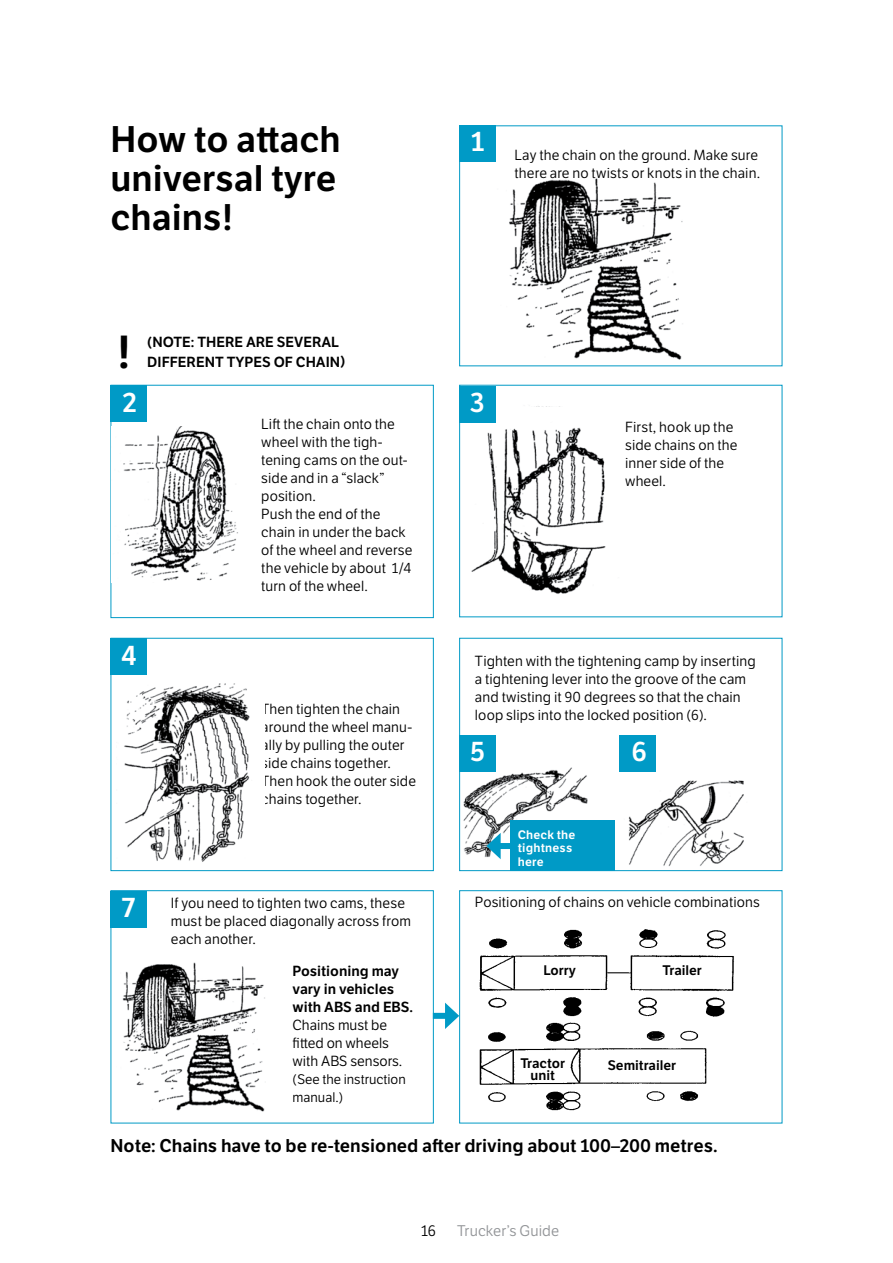
<style>
.page{position:relative;width:893px;height:1263px;background:#fff}
.page>*{position:absolute;margin:0;border:0;box-sizing:border-box;transform-origin:0 0}
.t1{font:600 45px "LFT Etica";color:#000}
.t2{font:600 36px/39px "LFT Etica";color:#000;text-align:justify}
.t3{font:600 27px "LFT Etica";color:#fff}
.t4{font:600 18px "LFT Etica";color:#000}
.t5{font:15px "LFT Etica";letter-spacing:.01em;color:#939598}
.t6{font:15px "LFT Etica";color:#000}
.t7{font:14.25px/18px "LFT Etica";letter-spacing:.01em;color:#000}
.t8{font:600 14.25px/18px "LFT Etica";color:#000}
.t9{font:600 13.5px/12px "LFT Etica";color:#000;text-align:center}
.t10{font:13.5px/18px "LFT Etica";color:#000}
.t11{font:600 12px/13.5px "LFT Etica";letter-spacing:.02em;color:#fff}
</style>
<div class="page">
<img style="left:463px;top:767px;width:125px;height:90px">
<img style="left:471px;top:406px;width:135px;height:188px">
<img style="left:509px;top:178px;width:174px;height:182px">
<div style="left:459px;top:890px;width:323px;height:233px;border:1px solid #009ac6"></div>
<div style="left:111px;top:890px;width:323px;height:233px;border:1px solid #009ac6"></div>
<div style="left:459px;top:638px;width:323px;height:233px;border:1px solid #009ac6"></div>
<div style="left:111px;top:638px;width:323px;height:233px;border:1px solid #009ac6"></div>
<div style="left:111px;top:385px;width:323px;height:233px;border:1px solid #009ac6"></div>
<img style="left:479px;top:929px;width:255px;height:88px">
<img style="left:479px;top:1022px;width:228px;height:89px">
<div style="left:433px;top:1013px;width:17px;height:6px;background:#009ac6"></div>
<svg style="left:445px;top:1003px;width:14px;height:26px"></svg>
<div style="left:459px;top:125px;width:37px;height:37px;background:#009ac6"></div>
<div style="left:111px;top:385px;width:36px;height:37px;background:#009ac6"></div>
<div style="left:459px;top:386px;width:37px;height:37px;background:#009ac6"></div>
<div style="left:111px;top:638px;width:36px;height:37px;background:#009ac6"></div>
<div style="left:619px;top:735px;width:37px;height:37px;background:#009ac6"></div>
<div style="left:111px;top:891px;width:36px;height:36px;background:#009ac6"></div>
<div style="left:459px;top:735px;width:37px;height:37px;background:#009ac6"></div>
<div style="left:510px;top:820px;width:104px;height:51px;background:#009ac6"></div>
<div style="left:495px;top:843px;width:18px;height:6px;background:#009ac6"></div>
<svg style="left:486px;top:833px;width:15px;height:26px"></svg>
<img style="left:122px;top:962px;width:143px;height:150px">
<img style="left:124px;top:683px;width:126px;height:179px">
<img style="left:628px;top:780px;width:116px;height:86px">
<img style="left:112px;top:426px;width:126px;height:157px">
<h2 class="t2" style="left:111px;top:120px;width:232px">How to attach universal tyre chains!</h2>
<h3 class="t3" style="left:469px;top:125px;width:18px">1</h3>
<p class="t7" style="left:514px;top:147px;width:247px">Lay the chain on the ground. Make sure there are no twists or knots in the chain.</p>
<h1 class="t1" style="left:117px;top:324px;width:16px">!</h1>
<p class="t8" style="left:147px;top:333px;width:200px;line-height:19.5px">(NOTE: THERE ARE SEVERAL<br>DIFFERENT TYPES OF CHAIN)</p>
<h3 class="t3" style="left:121px;top:386px;width:18px">2</h3>
<h3 class="t3" style="left:469px;top:386px;width:18px">3</h3>
<h3 class="t3" style="left:121px;top:639px;width:18px">4</h3>
<h3 class="t3" style="left:121px;top:891px;width:18px">7</h3>
<p class="t7" style="left:261px;top:416px;width:153px">Lift the chain onto the wheel with the tigh&shy;tening cams on the out&shy;side and in a “slack” position.<br>Push the end of the chain in under the back of the wheel and reverse the vehicle by about 1/4 turn of the wheel.</p>
<p class="t7" style="left:625px;top:418px;width:114px">First, hook up the side chains on the inner side of the wheel.</p>
<p class="t7" style="left:261px;top:701px;width:156px">Then tighten the chain around the wheel manu&shy;ally by pulling the outer side chains together.<br>Then hook the outer side chains together.</p>
<p class="t7" style="left:475px;top:652px;width:282px">Tighten with the tightening camp by inserting a tightening lever into the groove of the cam and twisting it 90 degrees so that the chain loop slips into the locked position (6).</p>
<h3 class="t3" style="left:470px;top:735px;width:18px">5</h3>
<p class="t11" style="left:518px;top:828px;width:59px">Check the tightness here</p>
<h3 class="t3" style="left:631px;top:735px;width:18px">6</h3>
<p class="t7" style="left:171px;top:894px;width:241px">If you need to tighten two cams, these must be placed diagonally across from each another.</p>
<p class="t7" style="left:475px;top:893px;width:286px">Positioning of chains on vehicle combinations</p>
<p class="t8" style="left:293px;top:962px;width:122px">Positioning may vary in vehicles with ABS and EBS.</p>
<p class="t7" style="left:293px;top:1016px;width:111px">Chains must be fitted on wheels with ABS sensors.</p>
<p class="t10" style="left:293px;top:1070px;width:115px">(See the instruction manual.)</p>
<p class="t9" style="left:543px;top:964px;width:34px">Lorry</p>
<p class="t9" style="left:663px;top:964px;width:41px">Trailer</p>
<p class="t9" style="left:520px;top:1057px;width:46px">Tractor unit</p>
<p class="t9" style="left:608px;top:1059px;width:70px">Semitrailer</p>
<p class="t4" style="left:111px;top:1134px;width:609px">Note: Chains have to be re-tensioned after driving about 100–200 metres.</p>
<p class="t6" style="left:421px;top:1222px;width:16px">16</p>
<p class="t5" style="left:457px;top:1222px;width:104px">Trucker’s Guide</p>
</div>
